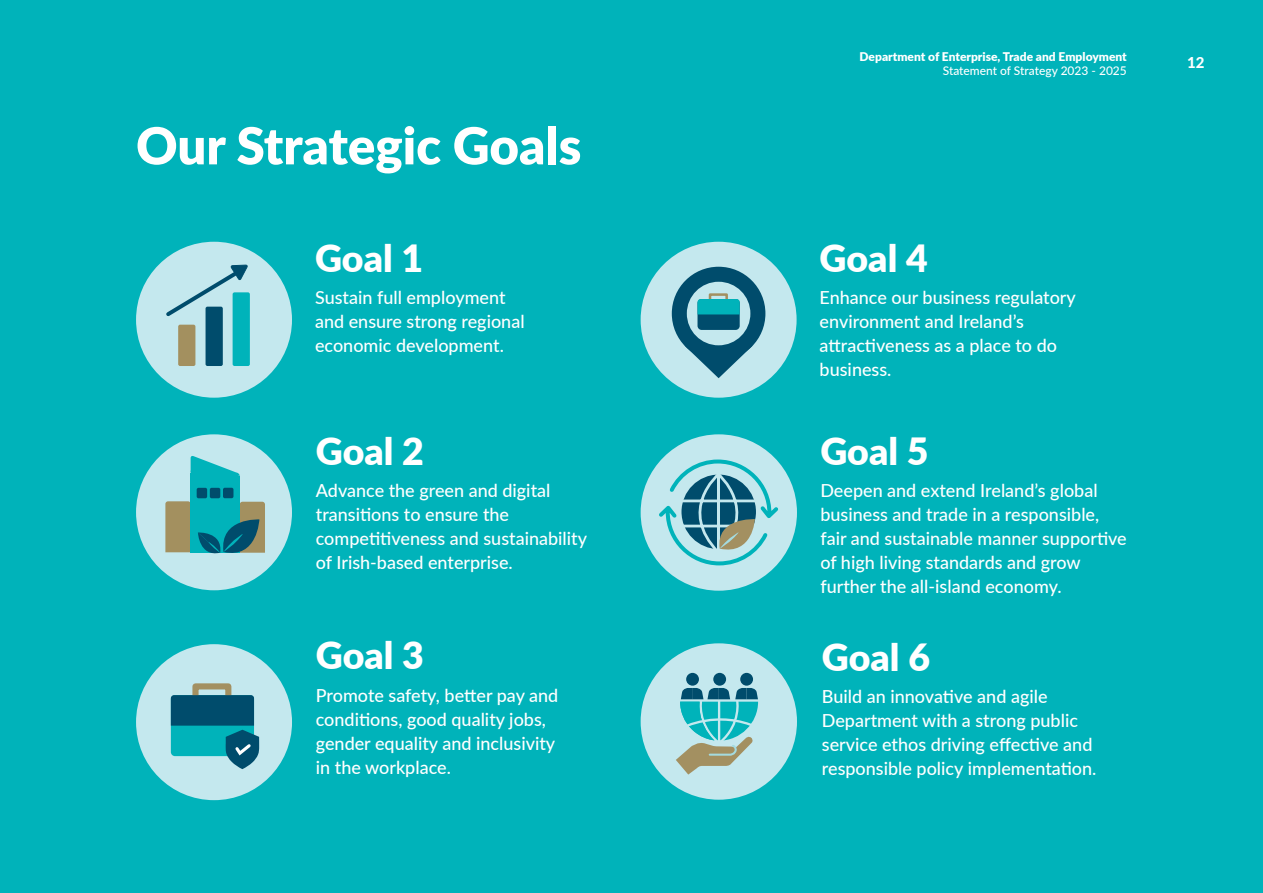
<style>
.page{position:relative;width:1263px;height:893px;background:#00b3ba}
.page>*{position:absolute;margin:0;border:0;box-sizing:border-box;transform-origin:0 0}
.t1{font:900 51px "Lato";color:#fff}
.t2{font:900 37.5px "Lato";color:#fff}
.t3{font:500 18px/24px "Lato";color:#fff}
.t4{font:800 15px "Lato";color:#fff}
.t5{font:900 12px "Lato";color:#fff}
.t6{font:500 12px "Lato";color:#fff}
</style>
<div class="page">
<div style="left:136px;top:242px;width:156px;height:156px;background:#c4e8ee;border-radius:50%"></div>
<div style="left:178px;top:325px;width:17px;height:41px;background:#a3905f;border-radius:2px"></div>
<div style="left:206px;top:307px;width:17px;height:59px;background:#004c6c;border-radius:2px"></div>
<div style="left:233px;top:292px;width:17px;height:74px;background:#00b3ba;border-radius:2px"></div>
<svg style="left:166px;top:264px;width:82px;height:56px"></svg>
<div style="left:136px;top:644px;width:156px;height:156px;background:#c4e8ee;border-radius:50%"></div>
<div style="left:192px;top:683px;width:39px;height:18px;border:6px solid #a39061"></div>
<svg style="left:171px;top:695px;width:88px;height:74px"></svg>
<div style="left:641px;top:242px;width:155px;height:156px;background:#c4e8ee;border-radius:50%"></div>
<div style="left:672px;top:267px;width:93px;height:93px;background:#004c6c;border-radius:50%"></div>
<svg style="left:684px;top:345px;width:69px;height:33px"></svg>
<div style="left:687px;top:282px;width:63px;height:63px;background:#c4e8ee;border-radius:50%"></div>
<div style="left:697px;top:299px;width:43px;height:31px;background:#004c6c;border-radius:4px"></div>
<div style="left:709px;top:293px;width:19px;height:8px;border:3px solid #a39061"></div>
<svg style="left:697px;top:299px;width:43px;height:15px"></svg>
<div style="left:641px;top:434px;width:156px;height:157px;background:#c4e8ee;border-radius:50%"></div>
<svg style="left:655px;top:457px;width:127px;height:110px"></svg>
<div style="left:641px;top:643px;width:156px;height:157px;background:#c4e8ee;border-radius:50%"></div>
<div style="left:686px;top:673px;width:13px;height:13px;background:#004c6c;border-radius:50%"></div>
<div style="left:713px;top:673px;width:13px;height:13px;background:#004c6c;border-radius:50%"></div>
<div style="left:740px;top:673px;width:13px;height:13px;background:#004c6c;border-radius:50%"></div>
<svg style="left:676px;top:688px;width:83px;height:87px"></svg>
<div style="left:136px;top:434px;width:156px;height:156px;background:#c4e8ee;border-radius:50%"></div>
<svg style="left:165px;top:501px;width:26px;height:51px"></svg>
<div style="left:191px;top:476px;width:49px;height:76px;background:#00b3ba"></div>
<svg style="left:191px;top:456px;width:49px;height:20px"></svg>
<hr style="left:191px;top:473px;width:47px;height:4px;background:#00b3ba">
<svg style="left:198px;top:502px;width:67px;height:52px"></svg>
<div style="left:197px;top:488px;width:10px;height:10px;background:#004c6c;border-radius:2px"></div>
<div style="left:210px;top:488px;width:10px;height:10px;background:#004c6c;border-radius:2px"></div>
<div style="left:223px;top:488px;width:10px;height:10px;background:#004c6c;border-radius:2px"></div>
<h1 class="t1" style="left:136px;top:107px;width:447px">Our Strategic Goals</h1>
<h1 class="t2" style="left:315px;top:230px;width:110px">Goal 1</h1>
<h1 class="t3" style="left:315px;top:285px;width:211px">Sustain full employment and ensure strong regional economic development.</h1>
<h1 class="t2" style="left:316px;top:423px;width:110px">Goal 2</h1>
<h1 class="t3" style="left:316px;top:478px;width:273px">Advance the green and digital transitions to ensure the competitiveness and sustainability of Irish-based enterprise.</h1>
<h1 class="t2" style="left:316px;top:627px;width:110px">Goal 3</h1>
<h1 class="t3" style="left:316px;top:682px;width:244px">Promote safety, better pay and conditions, good quality jobs, gender equality and inclusivity in the workplace.</h1>
<p class="t5" style="left:859px;top:47px;width:269px">Department of Enterprise, Trade and Employment</p>
<p class="t6" style="left:943px;top:62px;width:186px">Statement of Strategy 2023 - 2025</p>
<p class="t4" style="left:1187px;top:52px;width:19px">12</p>
<p class="t4" style="left:1196px;top:52px;width:10px">3</p>
<h1 class="t2" style="left:820px;top:230px;width:110px">Goal 4</h1>
<h1 class="t3" style="left:820px;top:285px;width:258px">Enhance our business regulatory environment and Ireland’s attractiveness as a place to do business.</h1>
<h1 class="t2" style="left:820px;top:423px;width:110px">Goal 5</h1>
<h1 class="t3" style="left:820px;top:478px;width:308px">Deepen and extend Ireland’s global business and trade in a responsible, fair and sustainable manner supportive of high living standards and grow further the all-island economy.</h1>
<h1 class="t2" style="left:822px;top:629px;width:110px">Goal 6</h1>
<h1 class="t3" style="left:822px;top:684px;width:276px">Build an innovative and agile Department with a strong public service ethos driving effective and responsible policy implementation.</h1>
</div>
